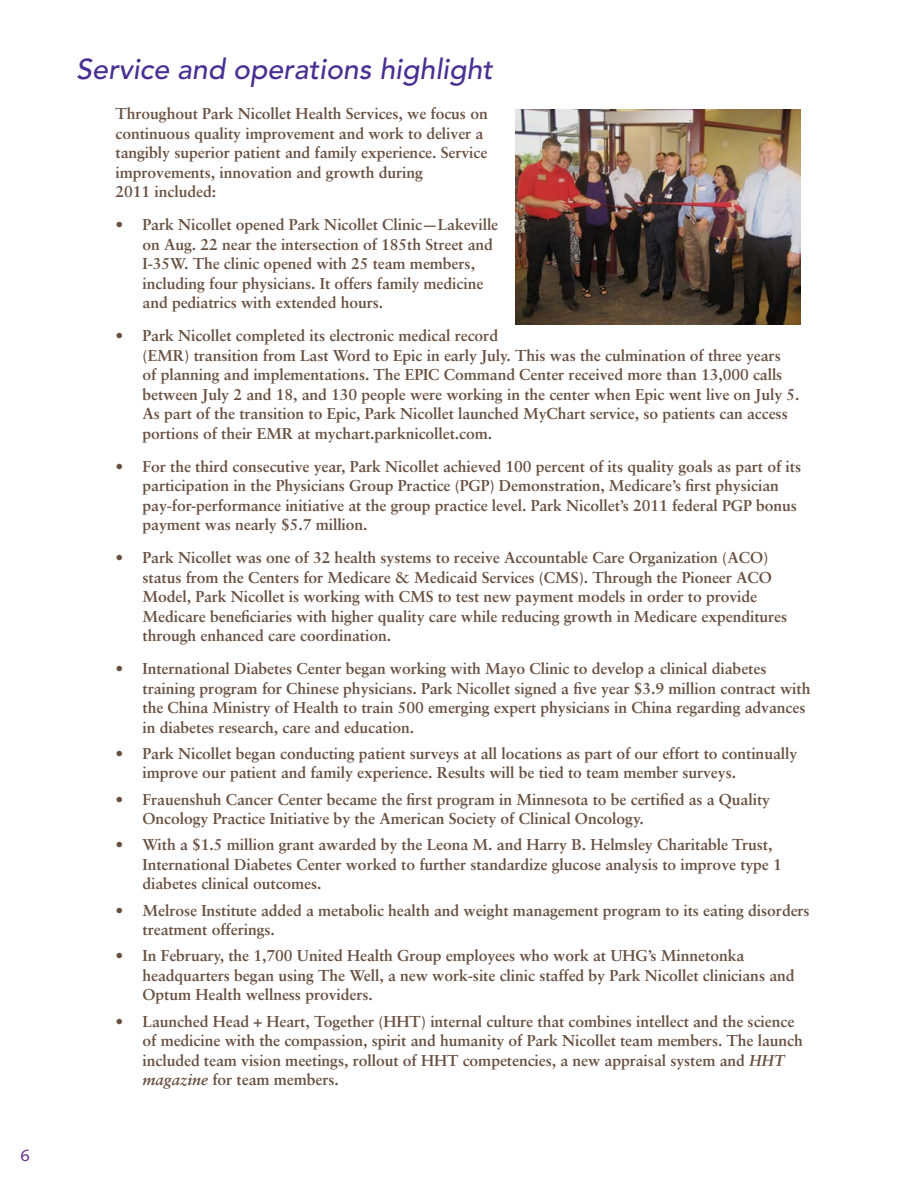
<style>
.page{position:relative;width:918px;height:1188px;background:#fff}
.page>*{position:absolute;margin:0;border:0;box-sizing:border-box;transform-origin:0 0}
.t1{font:italic 500 28.5px "Avenir";color:#492f92}
.t2{font:16.5px "Syntax";color:#622d91}
.t3{font:700 15.75px/19.5px "Sabon";letter-spacing:-.005em;color:#685041}
.s1{font-style:italic}
</style>
<div class="page">
<img style="left:515px;top:110px;width:286px;height:214px">
<p class="t2" style="left:21px;top:1145px;width:11px">6</p>
<h1 class="t1" style="left:76px;top:53px;width:418px">Service and operations highlight</h1>
<p class="t3" style="left:116px;top:104px;width:374px">Throughout Park Nicollet Health Services, we focus on continuous quality improvement and work to deliver a tangibly superior patient and family experience. Service improvements, innovation and growth during<br>2011 included:</p>
<p class="t3" style="left:143px;top:215px;width:357px;text-indent:-27px">• Park Nicollet opened Park Nicollet Clinic—Lakeville on Aug. 22 near the intersection of 185th Street and I-35W. The clinic opened with 25 team members, including four physicians. It offers family medicine and pediatrics with extended hours.</p>
<p class="t3" style="left:143px;top:326px;width:658px;text-indent:-27px">• Park Nicollet completed its electronic medical record<br>(EMR) transition from Last Word to Epic in early July. This was the culmination of three years<br>of planning and implementations. The EPIC Command Center received more than 13,000 calls between July 2 and 18, and 130 people were working in the center when Epic went live on July 5.<br>As part of the transition to Epic, Park Nicollet launched MyChart service, so patients can access portions of their EMR at mychart.parknicollet.com.</p>
<p class="t3" style="left:143px;top:456px;width:660px;text-indent:-27px">• For the third consecutive year, Park Nicollet achieved 100 percent of its quality goals as part of its participation in the Physicians Group Practice (PGP) Demonstration, Medicare’s first physician pay-for-performance initiative at the group practice level. Park Nicollet’s 2011 federal PGP bonus payment was nearly $5.7 million.</p>
<p class="t3" style="left:143px;top:548px;width:646px;text-indent:-27px">• Park Nicollet was one of 32 health systems to receive Accountable Care Organization (ACO) status from the Centers for Medicare &amp; Medicaid Services (CMS). Through the Pioneer ACO Model, Park Nicollet is working with CMS to test new payment models in order to provide Medicare beneficiaries with higher quality care while reducing growth in Medicare expenditures through enhanced care coordination.</p>
<p class="t3" style="left:143px;top:659px;width:669px;text-indent:-27px">• International Diabetes Center began working with Mayo Clinic to develop a clinical diabetes training program for Chinese physicians. Park Nicollet signed a five year $3.9 million contract with the China Ministry of Health to train 500 emerging expert physicians in China regarding advances in diabetes research, care and education.</p>
<p class="t3" style="left:143px;top:743px;width:656px;text-indent:-27px">• Park Nicollet began conducting patient surveys at all locations as part of our effort to continually improve our patient and family experience. Results will be tied to team member surveys.</p>
<p class="t3" style="left:143px;top:789px;width:629px;text-indent:-27px">• Frauenshuh Cancer Center became the first program in Minnesota to be certified as a Quality<br>Oncology Practice Initiative by the American Society of Clinical Oncology.</p>
<p class="t3" style="left:143px;top:835px;width:641px;text-indent:-27px">• With a $1.5 million grant awarded by the Leona M. and Harry B. Helmsley Charitable Trust,<br>International Diabetes Center worked to further standardize glucose analysis to improve type 1 diabetes clinical outcomes.</p>
<p class="t3" style="left:143px;top:900px;width:669px;text-indent:-27px">• Melrose Institute added a metabolic health and weight management program to its eating disorders treatment offerings.</p>
<p class="t3" style="left:143px;top:946px;width:654px;text-indent:-27px">• In February, the 1,700 United Health Group employees who work at UHG’s Minnetonka headquarters began using The Well, a new work-site clinic staffed by Park Nicollet clinicians and<br>Optum Health wellness providers.</p>
<p class="t3" style="left:143px;top:1011px;width:662px;text-indent:-27px">• Launched Head + Heart, Together (HHT) internal culture that combines intellect and the science of medicine with the compassion, spirit and humanity of Park Nicollet team members. The launch included team vision meetings, rollout of HHT competencies, a new appraisal system and <span class="s1">HHT magazine</span> for team members.</p>
</div>
